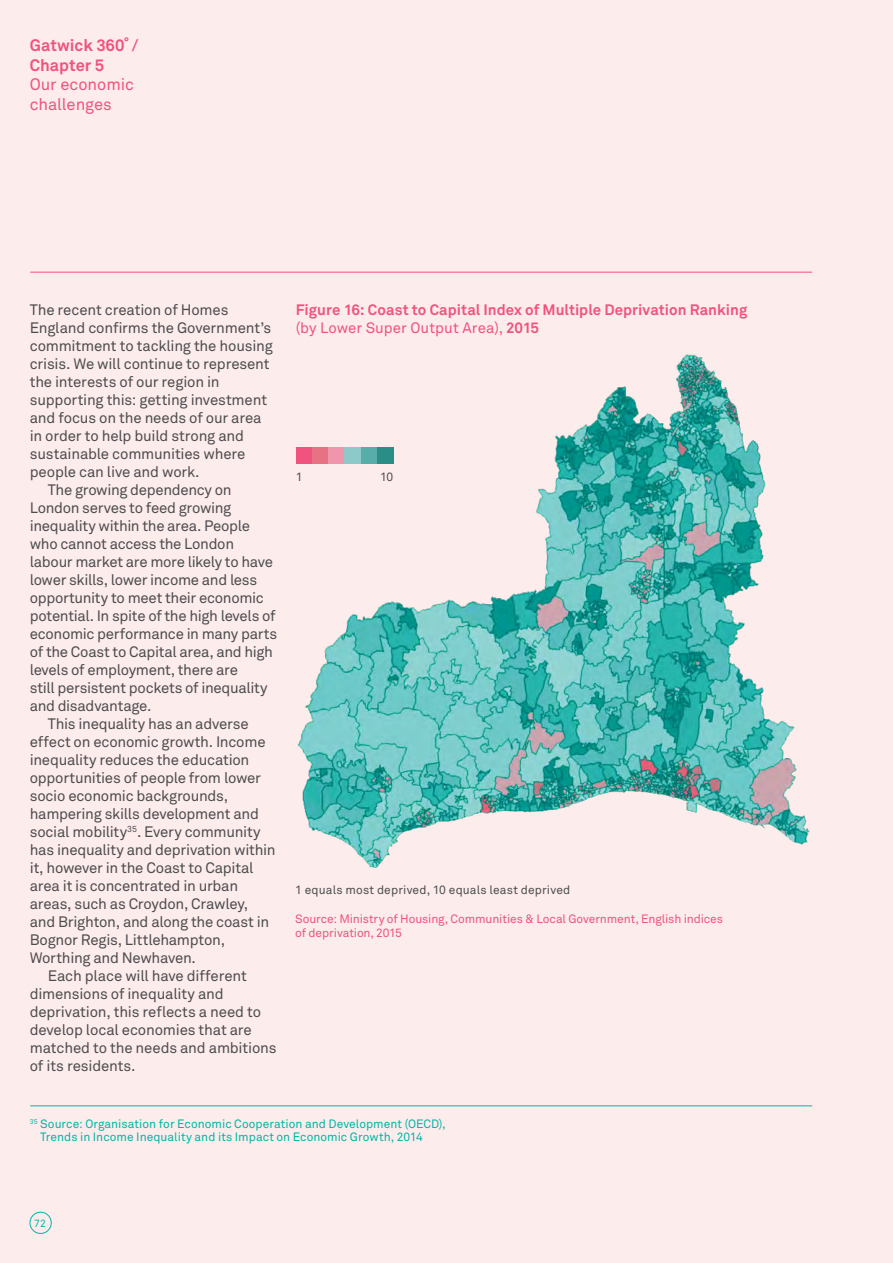
<style>
.page{position:relative;width:893px;height:1263px;background:#fdecec}
.page>*{position:absolute;margin:0;border:0;box-sizing:border-box;transform-origin:0 0}
.t1{font:16.5px/19.5px "Akkurat";letter-spacing:-.005em;color:#f0537d}
.t2{font:700 16.5px/19.5px "Akkurat";color:#f0537d}
.t3{font:15px "Akkurat";letter-spacing:-.015em;color:#4d4d4f}
.t4{font:700 15px/18px "Akkurat";letter-spacing:.005em;color:#f0537d}
.t5{font:12px/13.5px "Akkurat";color:#00b6a5}
.t6{font:12px/14.2px "Akkurat";letter-spacing:-.01em;color:#f0537d}
.t7{font:12px "Akkurat";letter-spacing:.015em;color:#4d4d4f}
.t8{font:10.5px "Akkurat";color:#00b6a5}
.s1{font-weight:400}
</style>
<div class="page">
<div style="left:30px;top:1212px;width:22px;height:22px;border:1px solid #00b6a5;border-radius:50%"></div>
<hr style="left:30px;top:272px;width:782px;height:1px;background:#f0537d">
<img style="left:296px;top:354px;width:514px;height:514px">
<div style="left:296px;top:447px;width:17px;height:16px;background:#f0537d"></div>
<div style="left:313px;top:447px;width:16px;height:16px;background:#e77283"></div>
<div style="left:329px;top:447px;width:16px;height:16px;background:#ef96ad"></div>
<div style="left:345px;top:447px;width:16px;height:16px;background:#8ec9ca"></div>
<div style="left:361px;top:447px;width:16px;height:16px;background:#56ada9"></div>
<div style="left:377px;top:447px;width:16px;height:16px;background:#2a8e87"></div>
<hr style="left:30px;top:1105px;width:782px;height:1px;background:#00b6a5">
<p class="t2" style="left:30px;top:36px;width:110px">Gatwick 360˚ /<br>Chapter 5</p>
<p class="t1" style="left:30px;top:75px;width:106px">Our economic challenges</p>
<p class="t3" style="left:30px;top:300px;width:200px">The recent creation of Homes</p>
<p class="t3" style="left:30px;top:318px;width:243px">England confirms the Government’s</p>
<p class="t3" style="left:30px;top:336px;width:245px">commitment to tackling the housing</p>
<p class="t3" style="left:30px;top:354px;width:241px">crisis. We will continue to represent</p>
<p class="t3" style="left:30px;top:372px;width:191px">the interests of our region in</p>
<p class="t3" style="left:30px;top:390px;width:239px">supporting this: getting investment</p>
<p class="t3" style="left:30px;top:408px;width:233px">and focus on the needs of our area</p>
<p class="t3" style="left:30px;top:426px;width:216px">in order to help build strong and</p>
<p class="t3" style="left:30px;top:444px;width:217px">sustainable communities where</p>
<p class="t3" style="left:30px;top:462px;width:171px">people can live and work.</p>
<p class="t3" style="left:48px;top:480px;width:185px">The growing dependency on</p>
<p class="t3" style="left:30px;top:498px;width:203px">London serves to feed growing</p>
<p class="t3" style="left:30px;top:516px;width:222px">inequality within the area. People</p>
<p class="t3" style="left:30px;top:534px;width:206px">who cannot access the London</p>
<p class="t3" style="left:30px;top:552px;width:245px">labour market are more likely to have</p>
<p class="t3" style="left:30px;top:570px;width:229px">lower skills, lower income and less</p>
<p class="t3" style="left:30px;top:588px;width:236px">opportunity to meet their economic</p>
<p class="t3" style="left:30px;top:606px;width:247px">potential. In spite of the high levels of</p>
<p class="t3" style="left:30px;top:624px;width:249px">economic performance in many parts</p>
<p class="t3" style="left:30px;top:642px;width:245px">of the Coast to Capital area, and high</p>
<p class="t3" style="left:30px;top:660px;width:210px">levels of employment, there are</p>
<p class="t3" style="left:30px;top:678px;width:239px">still persistent pockets of inequality</p>
<p class="t3" style="left:30px;top:696px;width:123px">and disadvantage.</p>
<p class="t3" style="left:48px;top:714px;width:203px">This inequality has an adverse</p>
<p class="t3" style="left:30px;top:732px;width:237px">effect on economic growth. Income</p>
<p class="t3" style="left:30px;top:750px;width:221px">inequality reduces the education</p>
<p class="t3" style="left:30px;top:768px;width:233px">opportunities of people from lower</p>
<p class="t3" style="left:30px;top:786px;width:200px">socio economic backgrounds,</p>
<p class="t3" style="left:30px;top:804px;width:231px">hampering skills development and</p>
<p class="t3" style="left:30px;top:822px;width:232px">social mobility<sup>35</sup>. Every community</p>
<p class="t3" style="left:30px;top:840px;width:247px">has inequality and deprivation within</p>
<p class="t3" style="left:30px;top:858px;width:225px">it, however in the Coast to Capital</p>
<p class="t3" style="left:30px;top:876px;width:210px">area it is concentrated in urban</p>
<p class="t3" style="left:30px;top:894px;width:220px">areas, such as Croydon, Crawley,</p>
<p class="t3" style="left:30px;top:912px;width:241px">and Brighton, and along the coast in</p>
<p class="t3" style="left:30px;top:930px;width:197px">Bognor Regis, Littlehampton,</p>
<p class="t3" style="left:30px;top:948px;width:168px">Worthing and Newhaven.</p>
<p class="t3" style="left:48px;top:966px;width:201px">Each place will have different</p>
<p class="t3" style="left:30px;top:984px;width:195px">dimensions of inequality and</p>
<p class="t3" style="left:30px;top:1002px;width:233px">deprivation, this reflects a need to</p>
<p class="t3" style="left:30px;top:1020px;width:224px">develop local economies that are</p>
<p class="t3" style="left:30px;top:1038px;width:248px">matched to the needs and ambitions</p>
<p class="t3" style="left:30px;top:1056px;width:107px">of its residents.</p>
<p class="t4" style="left:296px;top:300px;width:453px">Figure 16: Coast to Capital Index of Multiple Deprivation Ranking <span class="s1">(by Lower Super Output Area),</span> 2015</p>
<p class="t7" style="left:296px;top:469px;width:8px">1</p>
<p class="t7" style="left:380px;top:469px;width:15px">10</p>
<p class="t7" style="left:295px;top:882px;width:277px">1 equals most deprived, 10 equals least deprived</p>
<p class="t6" style="left:295px;top:911px;width:429px">Source: Ministry of Housing, Communities &amp; Local Government, English indices of deprivation, 2015</p>
<p class="t5" style="left:40px;top:1116px;width:407px;text-indent:-10px"><sup>35</sup> Source: Organisation for Economic Cooperation and Development (OECD),<br>Trends in Income Inequality and its Impact on Economic Growth, 2014</p>
<p class="t8" style="left:34px;top:1217px;width:13px">72</p>
</div>
